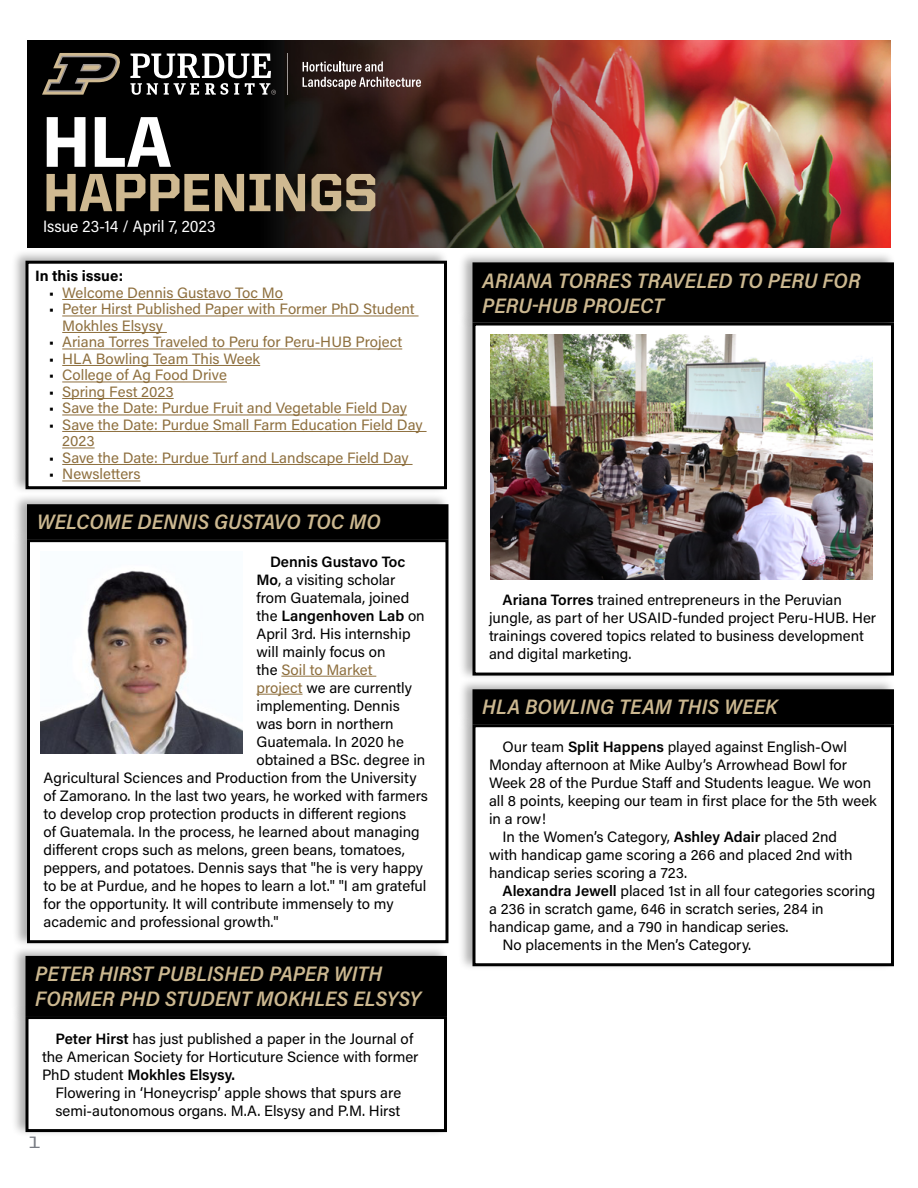
<style>
.page{position:relative;width:918px;height:1188px;background:#fff}
.page>*{position:absolute;margin:0;border:0;box-sizing:border-box;transform-origin:0 0}
.Notes{font:800 72px "United Sans Reg";color:#fff}
.Notes-2{font:800 54px "United Sans Reg";color:#cfb991}
.Headline{font:italic 600 21px/25.2px "Acumin Pro Semi Cond";color:#ccb890}
.t1{font:16.5px "Acumin Pro Semi Cond";color:#fff}
.t2{font:500 16.5px "United Sans Ext";color:#787b83}
.Story_Text{font:15px/18px "Acumin Pro";color:#000}
.Story_Text-2{font:15px/16.5px "Acumin Pro";color:#8e6f3e}
.Story_Text-3{font:600 15px "Acumin Pro";color:#000}
.In_this_issue{font:700 15px "Acumin Pro";letter-spacing:-.005em;color:#000}
.s1{color:#000}
.s2{font-weight:600}
.s3{font-weight:400}
.s4{color:#8e6f3e}
</style>
<div class="page">
<img style="left:27px;top:40px;width:864px;height:207px">
<div style="left:11px;top:249px;width:438px;height:245px;background:#000;opacity:.32"></div>
<div style="left:27px;top:262px;width:419px;height:226px;background:#fff"></div>
<hr style="left:62px;top:299px;width:221px;height:1px;background:#8e6f3e">
<hr style="left:62px;top:316px;width:357px;height:1px;background:#8e6f3e">
<hr style="left:62px;top:332px;width:105px;height:1px;background:#8e6f3e">
<hr style="left:62px;top:349px;width:340px;height:1px;background:#8e6f3e">
<hr style="left:62px;top:365px;width:198px;height:1px;background:#8e6f3e">
<hr style="left:62px;top:382px;width:165px;height:1px;background:#8e6f3e">
<hr style="left:62px;top:398px;width:112px;height:1px;background:#8e6f3e">
<hr style="left:62px;top:415px;width:345px;height:1px;background:#8e6f3e">
<hr style="left:62px;top:431px;width:365px;height:1px;background:#8e6f3e">
<hr style="left:62px;top:448px;width:33px;height:1px;background:#8e6f3e">
<hr style="left:62px;top:464px;width:351px;height:1px;background:#8e6f3e">
<hr style="left:62px;top:481px;width:79px;height:1px;background:#8e6f3e">
<div style="left:26px;top:261px;width:421px;height:228px;border:3px solid #000"></div>
<svg style="left:303px;top:61px;width:118px;height:28px;background:#635350"></svg>
<hr style="left:287px;top:53px;width:1px;height:42px;background:#9d9795">
<svg style="left:42px;top:53px;width:79px;height:42px;background:#3d382f"></svg>
<svg style="left:130px;top:54px;width:146px;height:41px"></svg>
<div style="left:458px;top:251px;width:438px;height:77px;background:#000;opacity:.32"></div>
<div style="left:474px;top:264px;width:418px;height:57px;background:#000"></div>
<div style="left:472px;top:262px;width:422px;height:61px;border:3px solid #000"></div>
<div style="left:458px;top:311px;width:438px;height:370px;background:#000;opacity:.32"></div>
<div style="left:474px;top:324px;width:418px;height:350px;background:#fff"></div>
<div style="left:472px;top:323px;width:422px;height:353px;border:3px solid #000"></div>
<img style="left:490px;top:335px;width:383px;height:245px">
<div style="left:458px;top:678px;width:438px;height:51px;background:#000;opacity:.32"></div>
<div style="left:474px;top:691px;width:418px;height:32px;background:#000"></div>
<div style="left:472px;top:689px;width:422px;height:35px;border:3px solid #000"></div>
<div style="left:458px;top:713px;width:438px;height:258px;background:#000;opacity:.32"></div>
<div style="left:474px;top:726px;width:418px;height:239px;background:#fff"></div>
<div style="left:472px;top:724px;width:422px;height:242px;border:3px solid #000"></div>
<div style="left:12px;top:493px;width:439px;height:51px;background:#000;opacity:.32"></div>
<div style="left:28px;top:506px;width:419px;height:32px;background:#000"></div>
<div style="left:27px;top:504px;width:421px;height:35px;border:3px solid #000"></div>
<div style="left:12px;top:528px;width:439px;height:420px;background:#000;opacity:.32"></div>
<div style="left:28px;top:541px;width:419px;height:401px;background:#fff"></div>
<hr style="left:281px;top:676px;width:95px;height:1px;background:#8e6f3e">
<hr style="left:256px;top:694px;width:47px;height:1px;background:#8e6f3e">
<div style="left:27px;top:539px;width:421px;height:404px;border:3px solid #000"></div>
<img style="left:40px;top:570px;width:203px;height:184px">
<div style="left:11px;top:944px;width:438px;height:78px;background:#000;opacity:.32"></div>
<div style="left:27px;top:957px;width:418px;height:58px;background:#000"></div>
<div style="left:26px;top:956px;width:421px;height:60px;border:3px solid #000"></div>
<div style="left:11px;top:1005px;width:438px;height:132px;background:#000;opacity:.32"></div>
<div style="left:27px;top:1018px;width:418px;height:113px;background:#fff"></div>
<div style="left:26px;top:1016px;width:421px;height:116px;border:3px solid #000"></div>
<p class="Notes" style="left:42px;top:102px;width:131px">HLA</p>
<p class="Notes-2" style="left:43px;top:163px;width:336px">HAPPENINGS</p>
<p class="t1" style="left:43px;top:215px;width:174px">Issue 23-14 / April 7, 2023</p>
<p class="In_this_issue" style="left:35px;top:266px;width:89px">In this issue:</p>
<p class="Story_Text-2" style="left:49px;top:284px;width:236px"><span class="s1">•</span> Welcome Dennis Gustavo Toc Mo</p>
<p class="Story_Text-2" style="left:62px;top:300px;width:354px;text-indent:-14px"><span class="s1">•</span> Peter Hirst Published Paper with Former PhD Student<br>Mokhles Elsysy</p>
<p class="Story_Text-2" style="left:49px;top:333px;width:355px"><span class="s1">•</span> Ariana Torres Traveled to Peru for Peru-HUB Project</p>
<p class="Story_Text-2" style="left:49px;top:350px;width:213px"><span class="s1">•</span> HLA Bowling Team This Week</p>
<p class="Story_Text-2" style="left:49px;top:366px;width:180px"><span class="s1">•</span> College of Ag Food Drive</p>
<p class="Story_Text-2" style="left:49px;top:383px;width:126px"><span class="s1">•</span> Spring Fest 2023</p>
<p class="Story_Text-2" style="left:49px;top:399px;width:360px"><span class="s1">•</span> Save the Date: Purdue Fruit and Vegetable Field Day</p>
<p class="Story_Text-2" style="left:62px;top:416px;width:362px;text-indent:-14px"><span class="s1">•</span> Save the Date: Purdue Small Farm Education Field Day<br>2023</p>
<p class="Story_Text-2" style="left:49px;top:449px;width:362px"><span class="s1">•</span> Save the Date: Purdue Turf and Landscape Field Day</p>
<p class="Story_Text-2" style="left:49px;top:465px;width:93px"><span class="s1">•</span> Newsletters</p>
<p class="Headline" style="left:37px;top:508px;width:346px">WELCOME DENNIS GUSTAVO TOC MO</p>
<p class="Story_Text-3" style="left:270px;top:551px;width:137px">Dennis Gustavo Toc</p>
<p class="Story_Text" style="left:256px;top:570px;width:140px"><span class="s2">Mo</span>, a visiting scholar</p>
<p class="Story_Text" style="left:256px;top:588px;width:154px">from Guatemala, joined</p>
<p class="Story_Text-3" style="left:256px;top:605px;width:170px"><span class="s3">the</span> Langenhoven Lab <span class="s3">on</span></p>
<p class="Story_Text" style="left:256px;top:624px;width:156px">April 3rd. His internship</p>
<p class="Story_Text" style="left:256px;top:642px;width:131px">will mainly focus on</p>
<p class="Story_Text-2" style="left:256px;top:661px;width:118px"><span class="s1">the</span> Soil to Market</p>
<p class="Story_Text" style="left:256px;top:678px;width:157px"><span class="s4">project</span> we are currently</p>
<p class="Story_Text" style="left:256px;top:696px;width:145px">implementing. Dennis</p>
<p class="Story_Text" style="left:256px;top:714px;width:139px">was born in northern</p>
<p class="Story_Text" style="left:256px;top:732px;width:149px">Guatemala. In 2020 he</p>
<p class="Story_Text" style="left:256px;top:750px;width:170px">obtained a BSc. degree in</p>
<p class="Story_Text" style="left:44px;top:768px;width:375px">Agricultural Sciences and Production from the University</p>
<p class="Story_Text" style="left:44px;top:786px;width:386px">of Zamorano. In the last two years, he worked with farmers</p>
<p class="Story_Text" style="left:44px;top:804px;width:364px">to develop crop protection products in different regions</p>
<p class="Story_Text" style="left:44px;top:822px;width:378px">of Guatemala. In the process, he learned about managing</p>
<p class="Story_Text" style="left:44px;top:840px;width:363px">different crops such as melons, green beans, tomatoes,</p>
<p class="Story_Text" style="left:44px;top:858px;width:381px">peppers, and potatoes. Dennis says that "he is very happy</p>
<p class="Story_Text" style="left:44px;top:876px;width:385px">to be at Purdue, and he hopes to learn a lot." "I am grateful</p>
<p class="Story_Text" style="left:44px;top:894px;width:352px">for the opportunity. It will contribute immensely to my</p>
<p class="Story_Text" style="left:44px;top:912px;width:237px">academic and professional growth."</p>
<p class="Headline" style="left:35px;top:960px;width:387px">PETER HIRST PUBLISHED PAPER WITH<br>FORMER PHD STUDENT MOKHLES ELSYSY</p>
<p class="Story_Text" style="left:42px;top:1029px;width:378px;text-indent:14px"><span class="s2">Peter Hirst</span> has just published a paper in the Journal of the American Society for Horticuture Science with former<br>PhD student <span class="s2">Mokhles Elsysy.</span></p>
<p class="Story_Text" style="left:56px;top:1083px;width:347px">Flowering in ‘Honeycrisp’ apple shows that spurs are semi-autonomous organs. M.A. Elsysy and P.M. Hirst</p>
<p class="t2" style="left:28px;top:1133px;width:13px">1</p>
<p class="Headline" style="left:482px;top:267px;width:380px">ARIANA TORRES TRAVELED TO PERU FOR<br>PERU-HUB PROJECT</p>
<p class="Story_Text" style="left:489px;top:590px;width:389px;text-indent:14px"><span class="s2">Ariana Torres</span> trained entrepreneurs in the Peruvian jungle, as part of her USAID-funded project Peru-HUB. Her trainings covered topics related to business development and digital marketing.</p>
<p class="Headline" style="left:482px;top:694px;width:297px">HLA BOWLING TEAM THIS WEEK</p>
<p class="Story_Text" style="left:489px;top:737px;width:389px;text-indent:14px">Our team <span class="s2">Split Happens</span> played against English-Owl Monday afternoon at Mike Aulby’s Arrowhead Bowl for Week 28 of the Purdue Staff and Students league. We won all 8 points, keeping our team in first place for the 5th week in a row!</p>
<p class="Story_Text" style="left:489px;top:827px;width:365px;text-indent:14px">In the Women’s Category, <span class="s2">Ashley Adair</span> placed 2nd with handicap game scoring a 266 and placed 2nd with handicap series scoring a 723.</p>
<p class="Story_Text" style="left:489px;top:881px;width:388px;text-indent:14px"><span class="s2">Alexandra Jewell</span> placed 1st in all four categories scoring a 236 in scratch game, 646 in scratch series, 284 in handicap game, and a 790 in handicap series.</p>
<p class="Story_Text" style="left:502px;top:935px;width:250px">No placements in the Men’s Category.</p>
</div>
